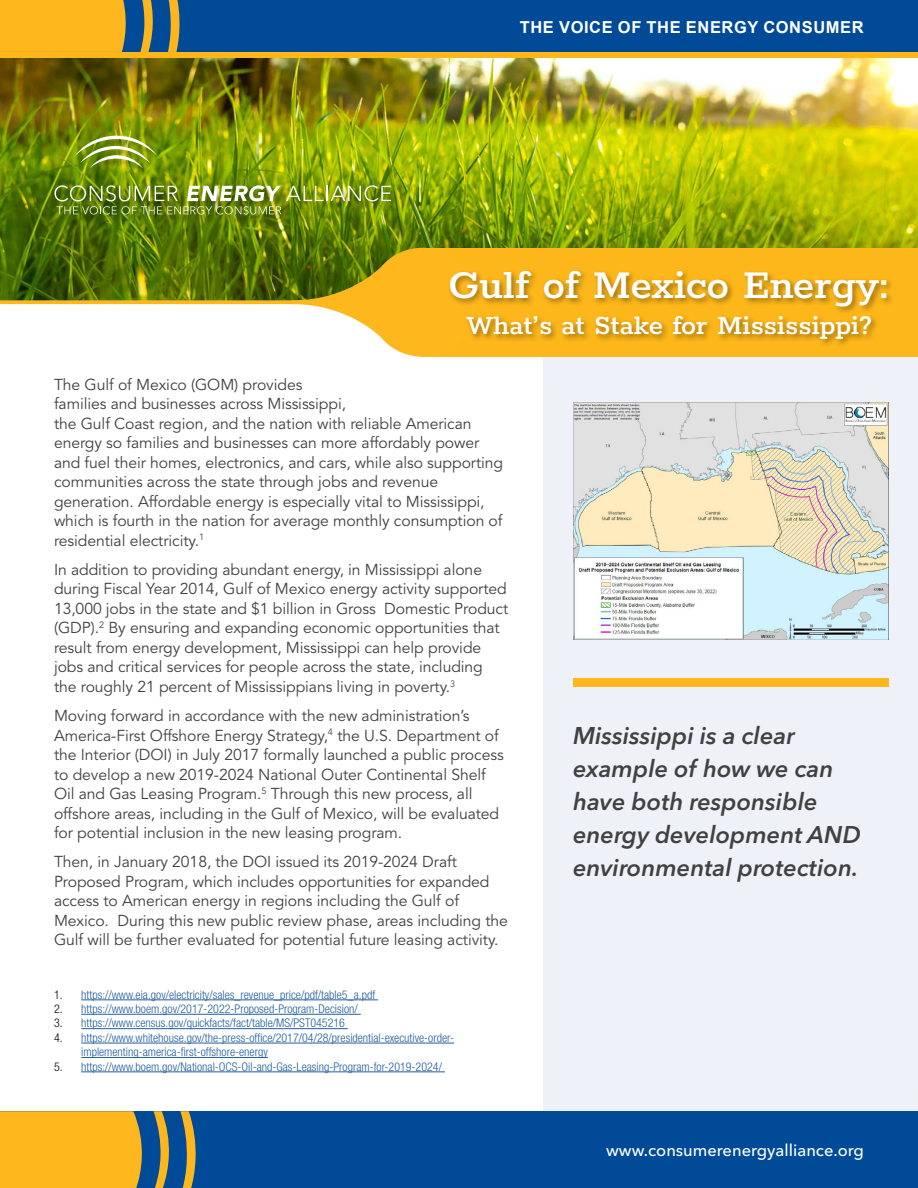
<style>
.page{position:relative;width:918px;height:1188px;background:#fff}
.page>*{position:absolute;margin:0;border:0;box-sizing:border-box;transform-origin:0 0}
.t1{font:600 45px "Rokkitt";color:#fff}
.t2{font:600 30px "Rokkitt";color:#fff}
.t3{font:italic 600 24px/33px "Avenir Next LT Pro";color:#414042}
.t4{font:500 16.5px "Avenir Next LT Pro";color:#fff}
.t5{font:700 16.5px "Arial";letter-spacing:.035em;color:#fff}
.t6{font:15.75px/19.5px "Avenir LT Std";letter-spacing:-.005em;color:#414042}
.t7{font:300 condensed 12px/14.4px "Helvetica Neue LT Std";color:#215e9e}
.s1{color:#000}
</style>
<div class="page">
<div style="left:544px;top:350px;width:374px;height:764px;background:#eef2f8"></div>
<div style="left:0;top:0;width:918px;height:52px;background:#004a98"></div>
<svg style="left:0;top:0;width:180px;height:50px"></svg>
<div style="left:0;top:50px;width:918px;height:16px;background:#000;opacity:.37"></div>
<div style="left:0;top:52px;width:918px;height:6px;background:#fdb71a"></div>
<img style="left:0;top:58px;width:918px;height:242px">
<div style="left:54px;top:135px;width:347px;height:90px;background:#000;opacity:.42"></div>
<img style="left:54px;top:185px;width:337px;height:30px">
<svg style="left:75px;top:136px;width:82px;height:32px;background:#8fa736"></svg>
<div style="left:421px;top:248px;width:497px;height:109px;background:#fdb71a"></div>
<div style="left:368px;top:248px;width:109px;height:109px;background:#ffb71e;border-radius:50%"></div>
<svg style="left:0;top:300px;width:292px;height:4px"></svg>
<svg style="left:292px;top:267px;width:89px;height:70px"></svg>
<div style="left:447px;top:268px;width:448px;height:79px;background:#000;opacity:.4"></div>
<div style="left:0;top:1111px;width:918px;height:77px;background:#004a98"></div>
<svg style="left:0;top:1111px;width:196px;height:77px"></svg>
<hr style="left:81px;top:1000px;width:297px;height:1px;background:#215e9e">
<hr style="left:81px;top:1014px;width:280px;height:1px;background:#215e9e">
<hr style="left:81px;top:1028px;width:267px;height:1px;background:#215e9e">
<hr style="left:81px;top:1043px;width:373px;height:1px;background:#215e9e">
<hr style="left:81px;top:1057px;width:187px;height:1px;background:#215e9e">
<hr style="left:81px;top:1072px;width:364px;height:1px;background:#215e9e">
<img style="left:573px;top:402px;width:316px;height:238px">
<div style="left:573px;top:678px;width:316px;height:9px;background:#ffb71e"></div>
<p class="t5" style="left:520px;top:16px;width:345px">THE VOICE OF THE ENERGY CONSUMER</p>
<h1 class="t1" style="left:448px;top:253px;width:443px">Gulf of Mexico Energy:</h1>
<h2 class="t2" style="left:466px;top:304px;width:407px">What’s at Stake for Mississippi?</h2>
<p class="t6" style="left:54px;top:375px;width:451px">The Gulf of Mexico (GOM) provides<br>families and businesses across Mississippi,<br>the Gulf Coast region, and the nation with reliable American energy so families and businesses can more affordably power and fuel their homes, electronics, and cars, while also supporting communities across the state through jobs and revenue generation. Affordable energy is especially vital to Mississippi, which is fourth in the nation for average monthly consumption of residential electricity.<sup>1</sup></p>
<p class="t6" style="left:54px;top:560px;width:456px">In addition to providing abundant energy, in Mississippi alone during Fiscal Year 2014, Gulf of Mexico energy activity supported 13,000 jobs in the state and $1 billion in Gross Domestic Product (GDP).<sup>2</sup> By ensuring and expanding economic opportunities that result from energy development, Mississippi can help provide jobs and critical services for people across the state, including the roughly 21 percent of Mississippians living in poverty.<sup>3</sup></p>
<p class="t6" style="left:54px;top:706px;width:451px">Moving forward in accordance with the new administration’s America-First Offshore Energy Strategy,<sup>4</sup> the U.S. Department of the Interior (DOI) in July 2017 formally launched a public process to develop a new 2019-2024 National Outer Continental Shelf Oil and Gas Leasing Program.<sup>5</sup> Through this new process, all offshore areas, including in the Gulf of Mexico, will be evaluated for potential inclusion in the new leasing program.</p>
<p class="t6" style="left:54px;top:853px;width:456px">Then, in January 2018, the DOI issued its 2019-2024 Draft Proposed Program, which includes opportunities for expanded access to American energy in regions including the Gulf of Mexico. During this new public review phase, areas including the Gulf will be further evaluated for potential future leasing activity.</p>
<p class="t7" style="left:54px;top:987px;width:323px"><span class="s1">1.</span> https://www.eia.gov/electricity/sales_revenue_price/pdf/table5_a.pdf</p>
<p class="t7" style="left:54px;top:1002px;width:305px"><span class="s1">2.</span> https://www.boem.gov/2017-2022-Proposed-Program-Decision/</p>
<p class="t7" style="left:54px;top:1016px;width:292px"><span class="s1">3.</span> https://www.census.gov/quickfacts/fact/table/MS/PST045216</p>
<p class="t7" style="left:81px;top:1030px;width:374px;text-indent:-27px"><span class="s1">4.</span> https://www.whitehouse.gov/the-press-office/2017/04/28/presidential-executive-order&shy;implementing-america-first-offshore-energy</p>
<p class="t7" style="left:54px;top:1059px;width:389px"><span class="s1">5.</span> https://www.boem.gov/National-OCS-Oil-and-Gas-Leasing-Program-for-2019-2024/</p>
<h3 class="t3" style="left:573px;top:719px;width:290px">Mississippi is a clear example of how we can have both responsible energy development AND environmental protection.</h3>
<p class="t4" style="left:606px;top:1140px;width:259px">www.consumerenergyalliance.org</p>
</div>
